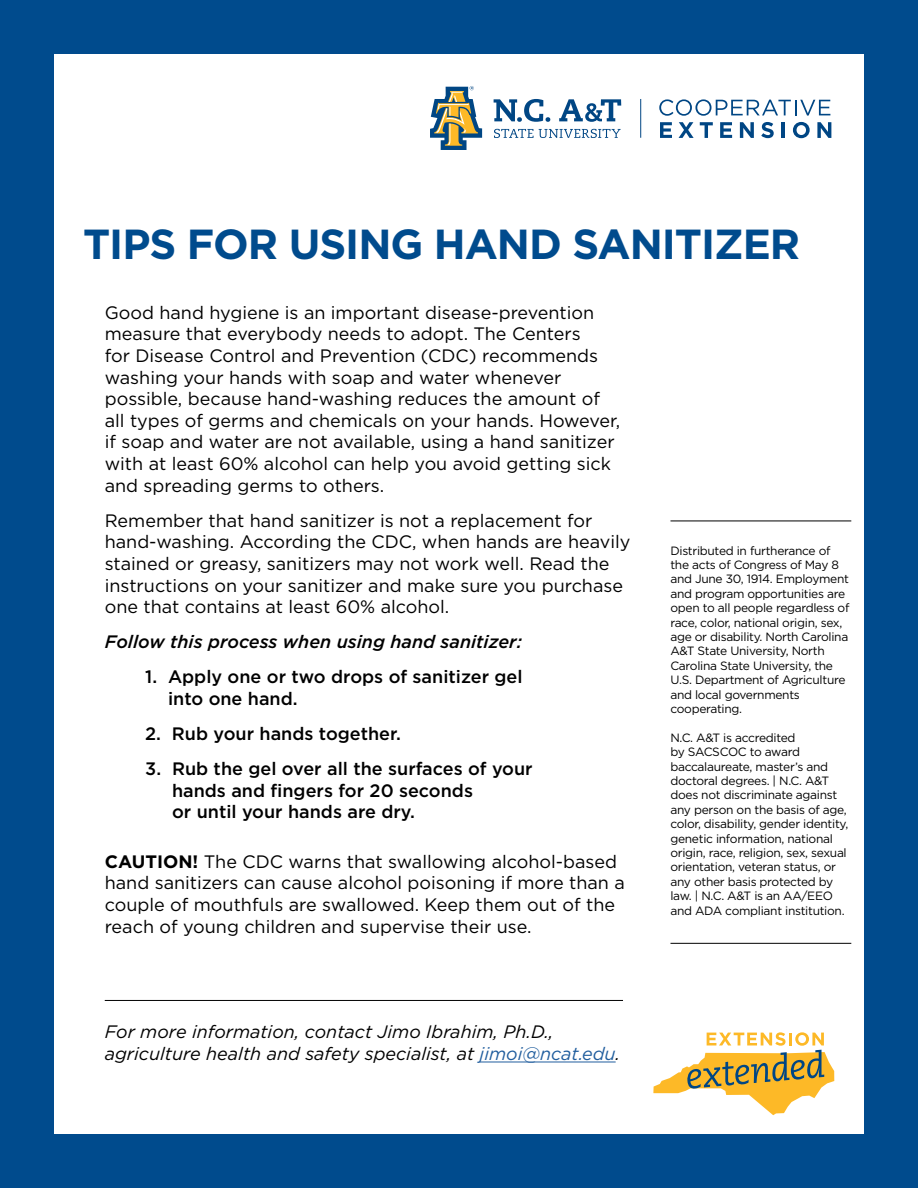
<style>
.page{position:relative;width:918px;height:1188px;background:#004b8d}
.page>*{position:absolute;margin:0;border:0;box-sizing:border-box;transform-origin:0 0}
.t1{font:700 42px "Gotham";letter-spacing:-.025em;color:#004b8d}
.t2{font:18px/21.6px "Gotham";color:#000}
.t3{font:500 18px/21.6px "Gotham";color:#000}
.t4{font:italic 18px/21.6px "Gotham";color:#000}
.t5{font:italic 500 18px "Gotham";color:#000}
.t6{font:12px/14.4px "Gotham";letter-spacing:-.025em;color:#000}
.s1{font-weight:700}
.s2{color:#215e9e}
</style>
<div class="page">
<div style="left:54px;top:54px;width:810px;height:1080px;background:#fff"></div>
<svg style="left:494px;top:99px;width:56px;height:23px"></svg>
<svg style="left:559px;top:99px;width:62px;height:23px"></svg>
<svg style="left:494px;top:129px;width:127px;height:9px"></svg>
<svg style="left:430px;top:86px;width:52px;height:64px"></svg>
<svg style="left:659px;top:99px;width:171px;height:17px"></svg>
<svg style="left:660px;top:122px;width:12px;height:16px"></svg>
<svg style="left:679px;top:122px;width:15px;height:16px"></svg>
<svg style="left:700px;top:122px;width:13px;height:16px"></svg>
<svg style="left:720px;top:122px;width:12px;height:16px"></svg>
<svg style="left:740px;top:122px;width:14px;height:16px"></svg>
<svg style="left:761px;top:122px;width:13px;height:16px"></svg>
<hr style="left:782px;top:122px;width:3px;height:16px;background:#004684">
<svg style="left:793px;top:122px;width:17px;height:16px"></svg>
<svg style="left:817px;top:122px;width:14px;height:16px"></svg>
<hr style="left:640px;top:99px;width:1px;height:39px;background:#004684">
<hr style="left:480px;top:1062px;width:136px;height:1px;background:#215e9e">
<svg style="left:653px;top:1032px;width:181px;height:83px"></svg>
<hr style="left:670px;top:521px;width:181px;height:1px;background:#000">
<hr style="left:670px;top:943px;width:181px;height:1px;background:#000">
<hr style="left:105px;top:1000px;width:518px;height:1px;background:#000">
<h1 class="t1" style="left:83px;top:216px;width:719px">TIPS FOR USING HAND SANITIZER</h1>
<p class="t2" style="left:105px;top:301px;width:517px">Good hand hygiene is an important disease-prevention measure that everybody needs to adopt. The Centers<br>for Disease Control and Prevention (CDC) recommends washing your hands with soap and water whenever possible, because hand-washing reduces the amount of all types of germs and chemicals on your hands. However, if soap and water are not available, using a hand sanitizer with at least 60% alcohol can help you avoid getting sick and spreading germs to others.</p>
<p class="t2" style="left:105px;top:509px;width:527px">Remember that hand sanitizer is not a replacement for hand-washing. According the CDC, when hands are heavily stained or greasy, sanitizers may not work well. Read the instructions on your sanitizer and make sure you purchase one that contains at least 60% alcohol.</p>
<p class="t5" style="left:105px;top:630px;width:419px">Follow this process when using hand sanitizer:</p>
<p class="t3" style="left:168px;top:666px;width:356px;text-indent:-23px">1. Apply one or two drops of sanitizer gel into one hand.</p>
<p class="t3" style="left:145px;top:723px;width:257px">2. Rub your hands together.</p>
<p class="t3" style="left:172px;top:758px;width:362px;text-indent:-27px">3. Rub the gel over all the surfaces of your hands and fingers for 20 seconds<br>or until your hands are dry.</p>
<p class="t2" style="left:105px;top:850px;width:522px"><span class="s1">CAUTION!</span> The CDC warns that swallowing alcohol-based hand sanitizers can cause alcohol poisoning if more than a couple of mouthfuls are swallowed. Keep them out of the reach of young children and supervise their use.</p>
<p class="t4" style="left:105px;top:1020px;width:517px">For more information, contact Jimo Ibrahim, Ph.D., agriculture health and safety specialist, at <span class="s2">jimoi@ncat.edu</span>.</p>
<p class="t6" style="left:670px;top:543px;width:181px">Distributed in furtherance of the acts of Congress of May 8 and June 30, 1914. Employment and program opportunities are open to all people regardless of race, color, national origin, sex, age or disability. North Carolina<br>A&amp;T State University, North<br>Carolina State University, the<br>U.S. Department of Agriculture and local governments cooperating.</p>
<p class="t6" style="left:670px;top:730px;width:179px">N.C. A&amp;T is accredited<br>by SACSCOC to award baccalaureate, master’s and doctoral degrees. | N.C. A&amp;T does not discriminate against any person on the basis of age, color, disability, gender identity, genetic information, national origin, race, religion, sex, sexual orientation, veteran status, or any other basis protected by law. | N.C. A&amp;T is an AA/EEO and ADA compliant institution.</p>
</div>
